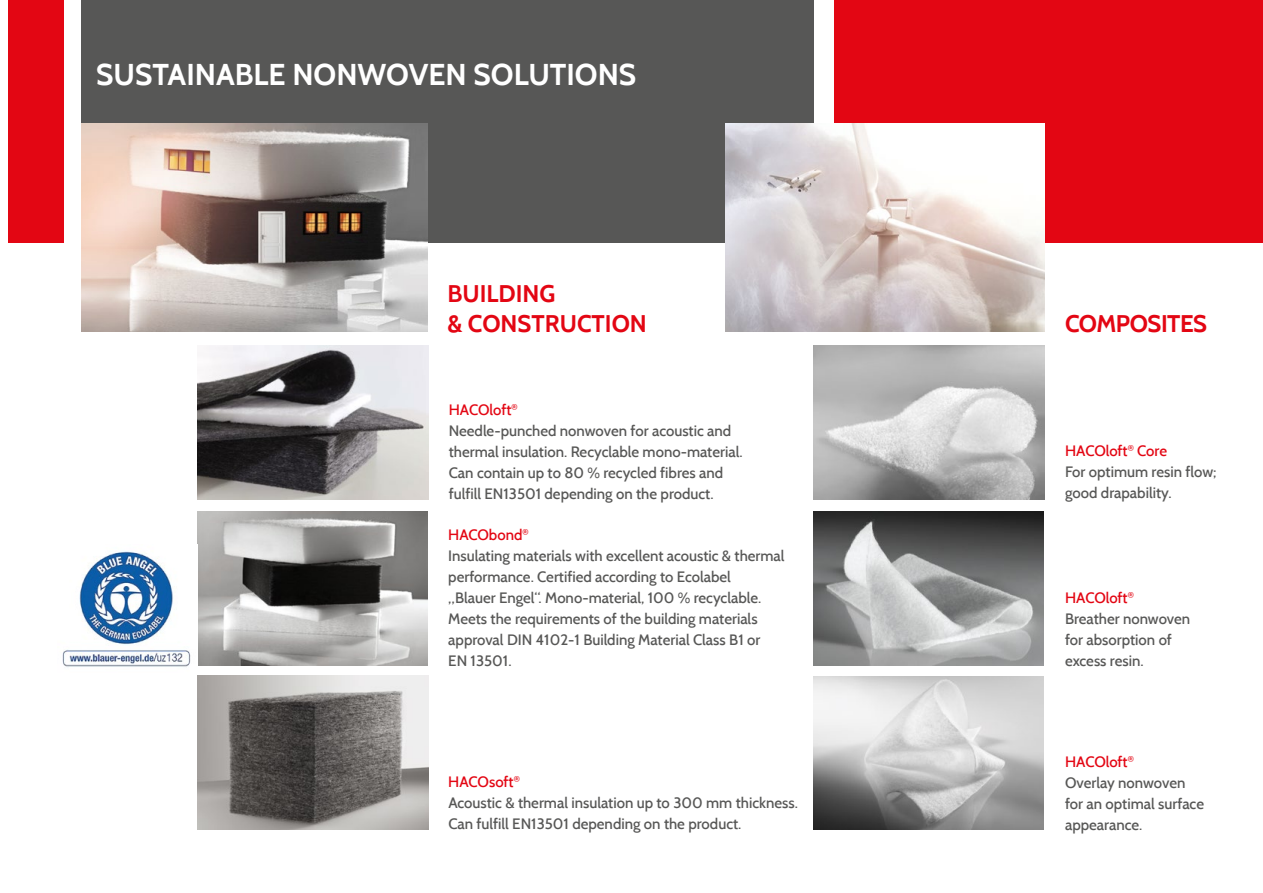
<style>
.page{position:relative;width:1263px;height:893px;background:#fff}
.page>*{position:absolute;margin:0;border:0;box-sizing:border-box;transform-origin:0 0}
.t1{font:700 30px "Cabin";color:#fff}
.t2{font:700 24px/30px "Cabin";color:#e30613}
.t3{font:700 24px "Cabin";letter-spacing:-.02em;color:#e30613}
.t4{font:500 15px/21px "Cabin";color:#575756}
.s1{color:#e30613}
</style>
<div class="page">
<div style="left:81px;top:0;width:733px;height:242px;background:#575756"></div>
<div style="left:9px;top:0;width:55px;height:242px;background:#e30613"></div>
<div style="left:835px;top:0;width:428px;height:242px;background:#e30613"></div>
<img style="left:814px;top:512px;width:230px;height:153px">
<img style="left:81px;top:123px;width:347px;height:209px">
<img style="left:198px;top:512px;width:230px;height:153px">
<img style="left:198px;top:346px;width:230px;height:153px">
<img style="left:198px;top:676px;width:230px;height:153px">
<img style="left:814px;top:345px;width:230px;height:154px">
<img style="left:814px;top:676px;width:229px;height:153px">
<img style="left:725px;top:124px;width:319px;height:208px">
<img style="left:62px;top:551px;width:129px;height:116px">
<h1 class="t1" style="left:96px;top:56px;width:542px">SUSTAINABLE NONWOVEN SOLUTIONS</h1>
<h2 class="t2" style="left:447px;top:279px;width:201px">BUILDING<br>&amp; CONSTRUCTION</h2>
<p class="t4" style="left:449px;top:399px;width:295px"><span class="s1">HACOloft</span><sup>®<br></sup>Needle-punched nonwoven for acoustic and thermal insulation. Recyclable mono-material.<br>Can contain up to 80 % recycled fibres and fulfill EN13501 depending on the product.</p>
<p class="t4" style="left:448px;top:524px;width:338px"><span class="s1">HACObond</span><sup>®<br></sup>Insulating materials with excellent acoustic &amp; thermal performance. Certified according to Ecolabel<br>„Blauer Engel“. Mono-material, 100 % recyclable.<br>Meets the requirements of the building materials approval DIN 4102-1 Building Material Class B1 or<br>EN 13501.</p>
<p class="t4" style="left:448px;top:771px;width:351px"><span class="s1">HACOsoft</span><sup>®<br></sup>Acoustic &amp; thermal insulation up to 300 mm thickness.<br>Can fulfill EN13501 depending on the product.</p>
<h2 class="t3" style="left:1065px;top:309px;width:144px">COMPOSITES</h2>
<p class="t4" style="left:1065px;top:441px;width:153px"><span class="s1">HACOloft</span><sup>®</sup> <span class="s1">Core<br></span>For optimum resin flow; good drapability.</p>
<p class="t4" style="left:1065px;top:587px;width:127px"><span class="s1">HACOloft</span><sup>®<br></sup>Breather nonwoven for absorption of excess resin.</p>
<p class="t4" style="left:1065px;top:751px;width:141px"><span class="s1">HACOloft</span><sup>®<br></sup>Overlay nonwoven for an optimal surface appearance.</p>
</div>
